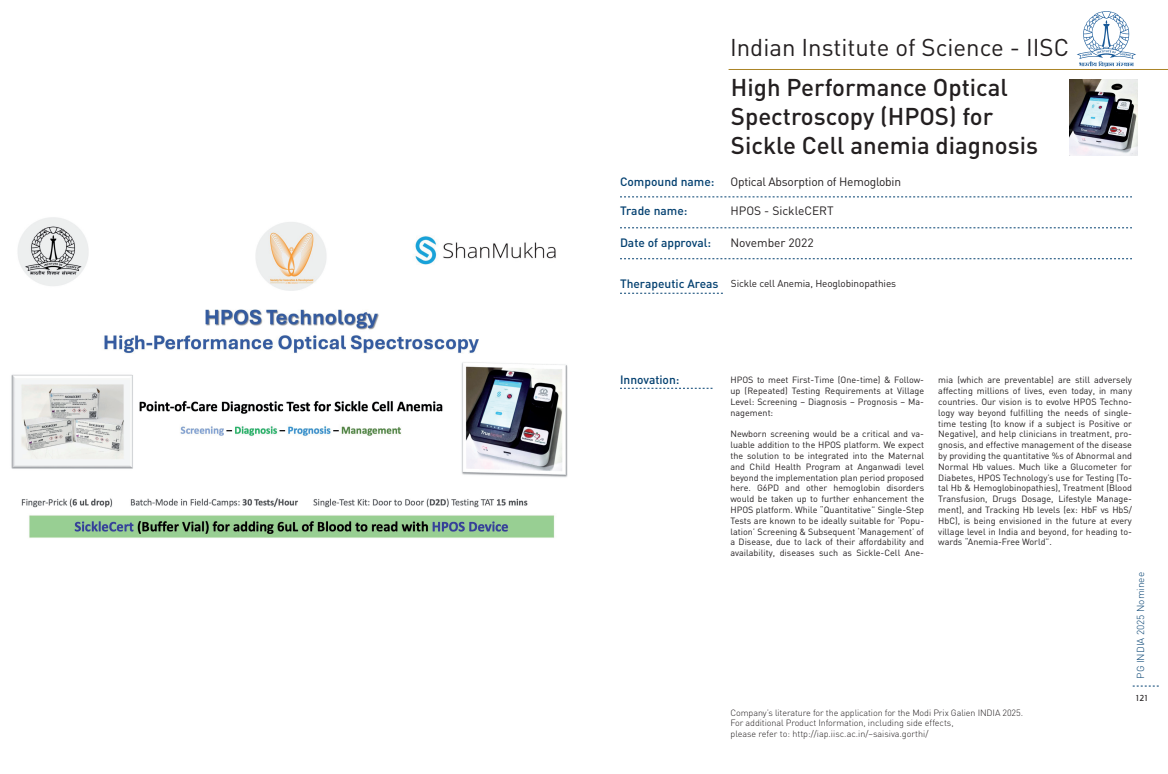
<style>
.page{position:relative;width:1168px;height:774px;background:#fff}
.page>*{position:absolute;margin:0;border:0;box-sizing:border-box;transform-origin:0 0}
.t1{font:500 24px/28.8px "DIN";color:#231f20}
.t2{font:24px "DIN";color:#231f20}
.t3{font:500 12px "DIN";color:#034070}
.t4{font:12px "DIN";letter-spacing:-.02em;color:#231f20}
.t5{font:12px "DIN";color:#231f20}
.t6{font:10px "DIN";letter-spacing:-.01em;color:#231f20}
.t7{font:300 10px "DIN";color:#034070}
.t8{font:9px/10.8px "DIN";color:#231f20;text-align:justify}
.t9{font:300 9px/10.8px "DIN";letter-spacing:-.01em;color:#231f20}
.t10{font:9px "Argumentum";color:#231f20}
</style>
<div class="page">
<img style="left:11px;top:217px;width:557px;height:321px">
<svg style="left:1077px;top:11px;width:59px;height:56px"></svg>
<img style="left:1069px;top:79px;width:68px;height:77px">
<svg style="left:620px;top:293px;width:103px;height:1px"></svg>
<hr style="left:729px;top:69px;width:439px;height:1px;background:#ab8527">
<svg style="left:620px;top:197px;width:512px;height:1px"></svg>
<svg style="left:620px;top:228px;width:512px;height:1px"></svg>
<svg style="left:620px;top:258px;width:512px;height:1px"></svg>
<svg style="left:1133px;top:686px;width:26px;height:1px"></svg>
<svg style="left:620px;top:388px;width:92px;height:1px"></svg>
<h2 class="t3" style="left:620px;top:174px;width:96px">Compound name:</h2>
<h2 class="t3" style="left:620px;top:203px;width:69px">Trade name:</h2>
<h2 class="t3" style="left:620px;top:235px;width:93px">Date of approval:</h2>
<h2 class="t3" style="left:620px;top:276px;width:100px">Therapeutic Areas</h2>
<h1 class="t2" style="left:730px;top:32px;width:340px">Indian Institute of Science - IISC</h1>
<h1 class="t1" style="left:731px;top:72px;width:309px">High Performance Optical<br>Spectroscopy (HPOS) for<br>Sickle Cell anemia diagnosis</h1>
<h2 class="t4" style="left:730px;top:174px;width:172px">Optical Absorption of Hemoglobin</h2>
<h2 class="t5" style="left:730px;top:203px;width:105px">HPOS - SickleCERT</h2>
<h2 class="t5" style="left:730px;top:235px;width:85px">November 2022</h2>
<p class="t6" style="left:731px;top:277px;width:167px">Sickle cell Anemia, Heoglobinopathies</p>
<h2 class="t3" style="left:620px;top:372px;width:61px">Innovation:</h2>
<p class="t8" style="left:730px;top:375px;width:195px">HPOS to meet First-Time (One-time) &amp; Follow&shy;up (Repeated) Testing Requirements at Village Level: Screening – Diagnosis – Prognosis – Ma&shy;nagement:</p>
<p class="t8" style="left:730px;top:429px;width:195px">Newborn screening would be a critical and va&shy;luable addition to the HPOS platform. We expect the solution to be integrated into the Maternal and Child Health Program at Anganwadi level beyond the implementation plan period proposed here. G6PD and other hemoglobin disorders would be taken up to further enhancement the HPOS platform. While “Quantitative” Single-Step Tests are known to be ideally suitable for ‘Popu&shy;lation’ Screening &amp; Subsequent ‘Management’ of a Disease, due to lack of their affordability and availability, diseases such as Sickle-Cell Ane-</p>
<p class="t8" style="left:938px;top:375px;width:195px">mia (which are preventable) are still adversely affecting millions of lives, even today, in many countries. Our vision is to evolve HPOS Techno&shy;logy way beyond fulfilling the needs of single&shy;time testing (to know if a subject is Positive or Negative), and help clinicians in treatment, pro&shy;gnosis, and effective management of the disease by providing the quantitative %s of Abnormal and Normal Hb values. Much like a Glucometer for Diabetes, HPOS Technology’s use for Testing (To&shy;tal Hb &amp; Hemoglobinopathies), Treatment (Blood Transfusion, Drugs Dosage, Lifestyle Manage&shy;ment), and Tracking Hb levels (ex: HbF vs HbS/ HbC), is being envisioned in the future at every village level in India and beyond, for heading to&shy;wards “Anemia-Free World”.</p>
<p class="t7" style="left:1134px;top:679px;width:108px;rotate:-90deg">PG INDIA 2025 Nominee</p>
<p class="t10" style="left:1136px;top:693px;width:13px">121</p>
<p class="t9" style="left:730px;top:707px;width:294px">Company’s literature for the application for the Modi Prix Galien INDIA 2025.<br>For additional Product Information, including side effects,<br>please refer to: http://iap.iisc.ac.in/~saisiva.gorthi/</p>
</div>
